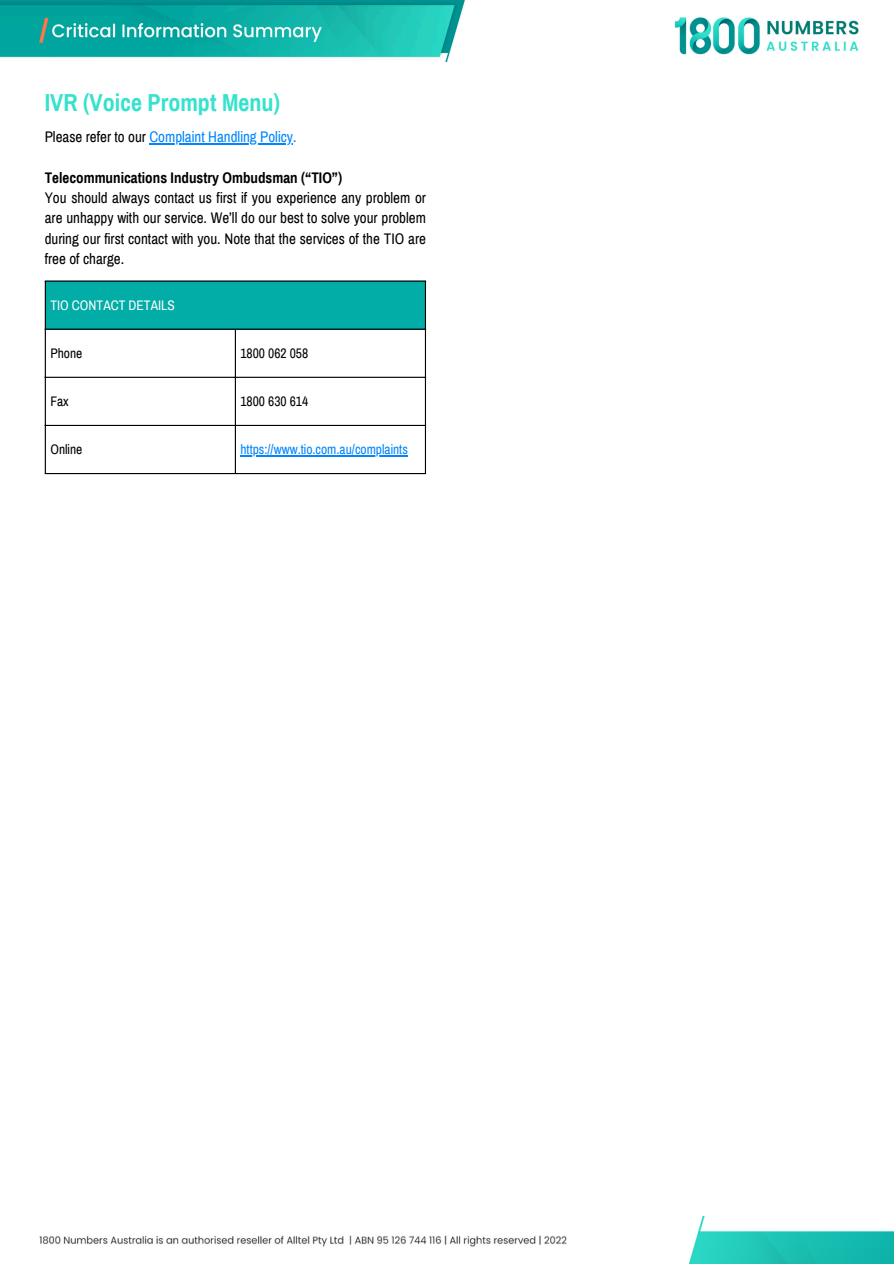
<style>
.page{position:relative;width:894px;height:1264px;background:#fff}
.page>*{position:absolute;margin:0;border:0;box-sizing:border-box;transform-origin:0 0}
.t1{font:700 24px "Archivo Narrow";color:#34e2cd}
.t2{font:15px/20.2px "Archivo Narrow";color:#000;text-align:justify}
.t3{font:700 15px "Archivo Narrow";color:#000}
.t4{font:15px "Archivo Narrow";color:#0185fe}
.t5{font:13.5px "Archivo Narrow";color:#000}
.t6{font:13.5px "Archivo Narrow";color:#0185fe}
.t7{font:13.5px "Archivo Narrow";color:#fff}
.s1{color:#000}
</style>
<div class="page">
<img style="left:0;top:0;width:859px;height:62px">
<img style="left:39px;top:1216px;width:854px;height:47px">
<hr style="left:149px;top:143px;width:144px;height:2px;background:#0185fe">
<div style="left:45px;top:281px;width:380px;height:48px;background:#01ada6"></div>
<hr style="left:240px;top:455px;width:168px;height:1px;background:#0185fe">
<hr style="left:45px;top:281px;width:1px;height:192px;background:#000">
<hr style="left:235px;top:330px;width:1px;height:143px;background:#000">
<hr style="left:425px;top:281px;width:1px;height:192px;background:#000">
<hr style="left:45px;top:280px;width:381px;height:1px;background:#000">
<hr style="left:45px;top:328px;width:381px;height:2px;background:#000">
<hr style="left:45px;top:377px;width:381px;height:1px;background:#000">
<hr style="left:45px;top:425px;width:381px;height:1px;background:#000">
<hr style="left:45px;top:473px;width:381px;height:1px;background:#000">
<p class="t1" style="left:45px;top:89px;width:237px">IVR (Voice Prompt Menu)</p>
<p class="t4" style="left:45px;top:129px;width:253px"><span class="s1">Please refer to our</span> Complaint Handling Policy.</p>
<p class="t3" style="left:45px;top:170px;width:299px">Telecommunications Industry Ombudsman (“TIO”)</p>
<p class="t2" style="left:45px;top:188px;width:382px">You should always contact us first if you experience any problem or are unhappy with our service. We’ll do our best to solve your problem during our first contact with you. Note that the services of the TIO are free of charge.</p>
<p class="t7" style="left:50px;top:298px;width:126px">TIO CONTACT DETAILS</p>
<p class="t5" style="left:50px;top:346px;width:34px">Phone</p>
<p class="t5" style="left:240px;top:346px;width:69px">1800 062 058</p>
<p class="t5" style="left:50px;top:394px;width:20px">Fax</p>
<p class="t5" style="left:240px;top:394px;width:69px">1800 630 614</p>
<p class="t5" style="left:50px;top:442px;width:33px">Online</p>
<p class="t6" style="left:240px;top:442px;width:169px">https://www.tio.com.au/complaints</p>
</div>
